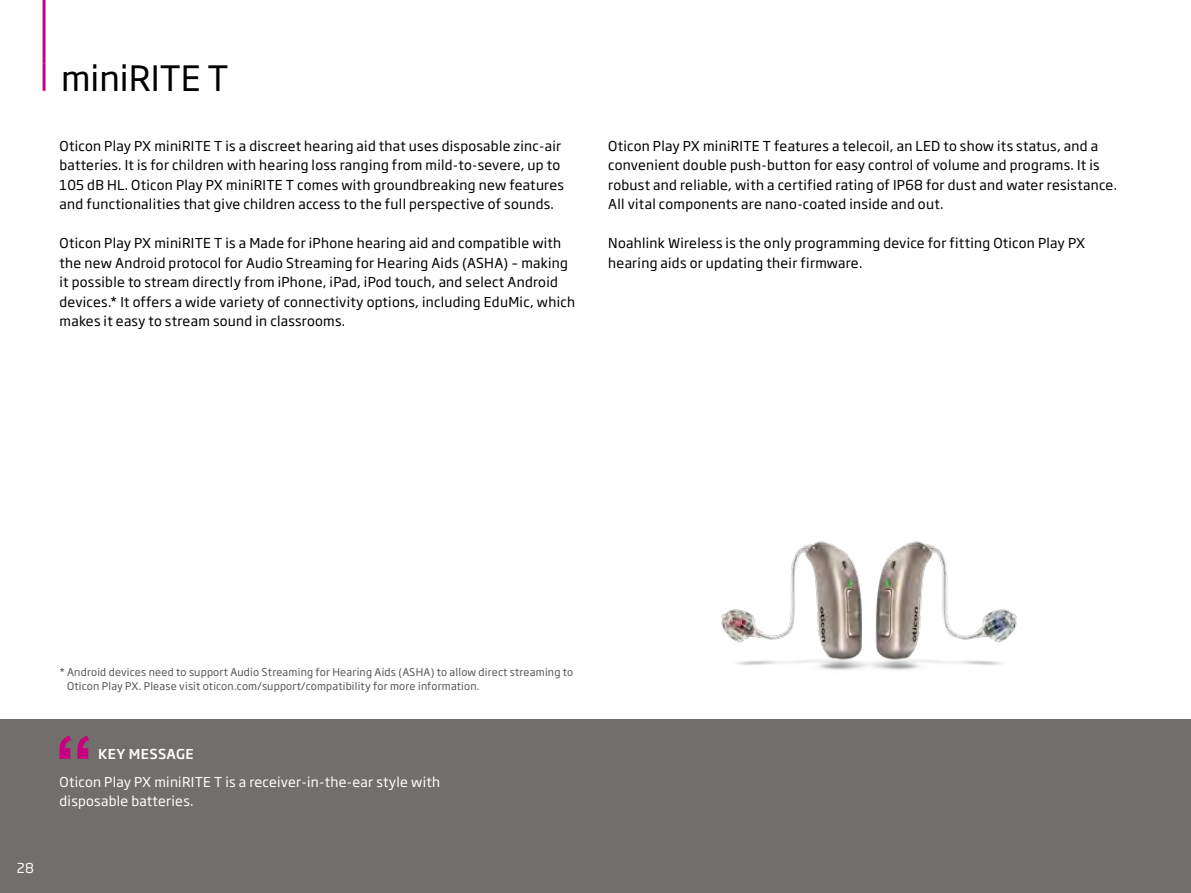
<style>
.page{position:relative;width:1191px;height:893px;background:#fff}
.page>*{position:absolute;margin:0;border:0;box-sizing:border-box;transform-origin:0 0}
.t1{font:34.5px "Soho Gothic Pro";color:#000}
.t2{font:13.5px/19.5px "Soho Gothic Pro";letter-spacing:.02em;color:#000}
.t3{font:13.5px/19.5px "Soho Gothic Pro";letter-spacing:.02em;color:#fff}
.t4{font:500 13.5px "Soho Gothic Pro";letter-spacing:.035em;color:#fff}
.t5{font:10.5px/13.5px "Soho Gothic Pro";letter-spacing:.02em;color:#565655}
</style>
<div class="page">
<div style="left:0;top:719px;width:1191px;height:174px;background:#716e6b"></div>
<img style="left:721px;top:541px;width:296px;height:129px">
<hr style="left:43px;top:0;width:3px;height:64px;background:#c7007e">
<hr style="left:43px;top:64px;width:3px;height:27px;background:#c7007e">
<svg style="left:60px;top:736px;width:29px;height:23px"></svg>
<h1 class="t1" style="left:61px;top:51px;width:169px">miniRITE T</h1>
<p class="t2" style="left:60px;top:135px;width:506px">Oticon Play PX miniRITE T is a discreet hearing aid that uses disposable zinc-air batteries. It is for children with hearing loss ranging from mild-to-severe, up to 105 dB HL. Oticon Play PX miniRITE T comes with groundbreaking new features and functionalities that give children access to the full perspective of sounds.</p>
<p class="t2" style="left:60px;top:233px;width:517px">Oticon Play PX miniRITE T is a Made for iPhone hearing aid and compatible with the new Android protocol for Audio Streaming for Hearing Aids (ASHA) – making it possible to stream directly from iPhone, iPad, iPod touch, and select Android devices.* It offers a wide variety of connectivity options, including EduMic, which makes it easy to stream sound in classrooms.</p>
<p class="t2" style="left:608px;top:135px;width:510px">Oticon Play PX miniRITE T features a telecoil, an LED to show its status, and a convenient double push-button for easy control of volume and programs. It is robust and reliable, with a certified rating of IP68 for dust and water resistance.<br>All vital components are nano-coated inside and out.</p>
<p class="t2" style="left:608px;top:233px;width:478px">Noahlink Wireless is the only programming device for fitting Oticon Play PX hearing aids or updating their firmware.</p>
<p class="t3" style="left:17px;top:858px;width:19px">28</p>
<p class="t5" style="left:67px;top:665px;width:507px;text-indent:-8px">* Android devices need to support Audio Streaming for Hearing Aids (ASHA) to allow direct streaming to<br>Oticon Play PX. Please visit oticon.com/support/compatibility for more information.</p>
<p class="t4" style="left:98px;top:743px;width:97px">KEY MESSAGE</p>
<p class="t3" style="left:60px;top:771px;width:382px">Oticon Play PX miniRITE T is a receiver-in-the-ear style with disposable batteries.</p>
</div>
